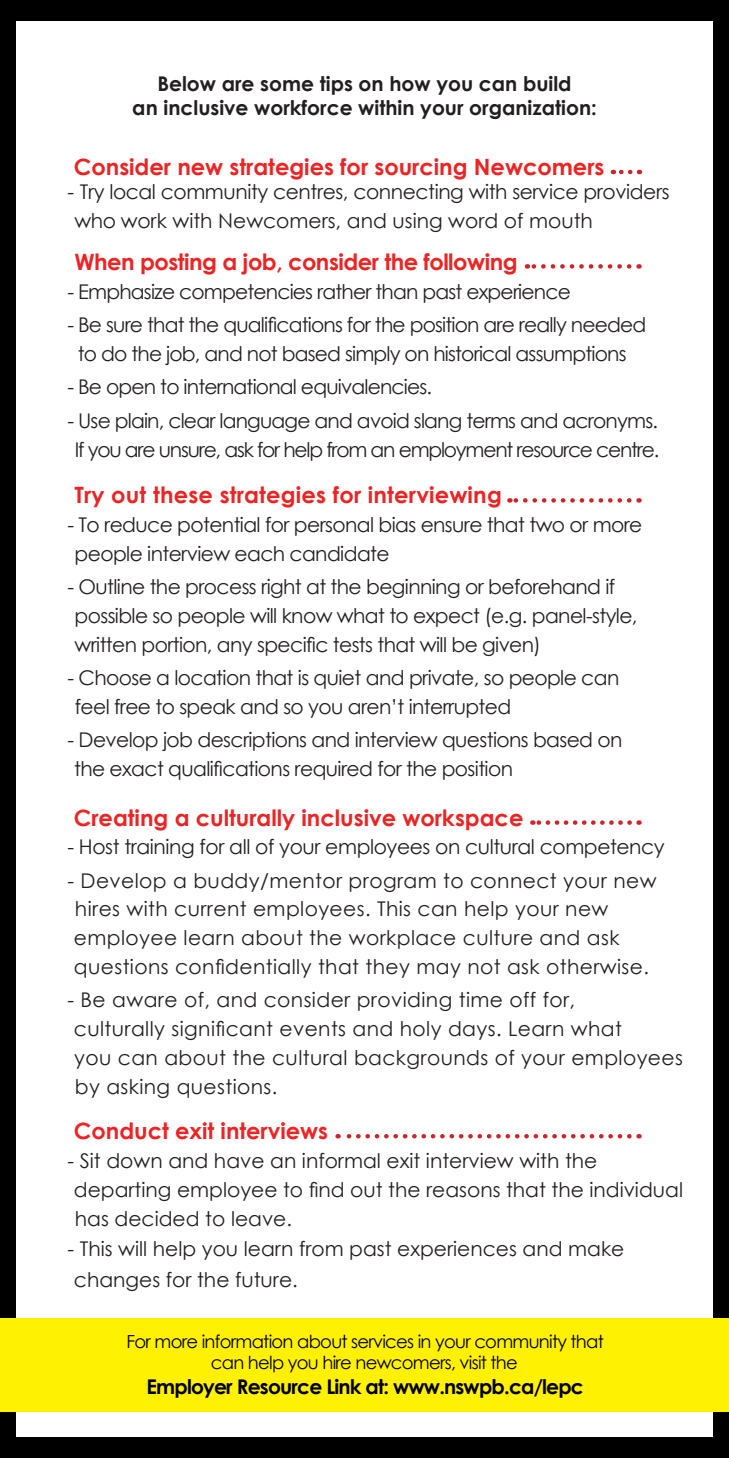
<style>
.page{position:relative;width:729px;height:1458px;background:#000}
.page>*{position:absolute;margin:0;border:0;box-sizing:border-box;transform-origin:0 0}
.t1{font:700 22.5px "Century Gothic";color:#ee2323}
.t2{font:700 22.5px "Century Gothic";letter-spacing:-.02em;color:#ee2323}
.t3{font:20.25px/28.8px "Century Gothic";letter-spacing:-.03em;color:#231f20}
.t4{font:20.25px/28.8px "Century Gothic";letter-spacing:.02em;color:#231f20}
.t5{font:20.25px/28.8px "Century Gothic";color:#231f20}
.t6{font:700 20.25px "Century Gothic";color:#231f20}
.t7{font:20.25px "Century Gothic";letter-spacing:-.06em;color:#231f20}
.t8{font:700 20.25px "Century Gothic";letter-spacing:-.04em;color:#000}
.t9{font:18px "Century Gothic";letter-spacing:-.04em;color:#000}
</style>
<div class="page">
<div style="left:16px;top:21px;width:697px;height:1416px;background:#fff"></div>
<svg style="left:527px;top:264px;width:102px;height:5px"></svg>
<svg style="left:509px;top:498px;width:120px;height:5px"></svg>
<svg style="left:532px;top:820px;width:98px;height:5px"></svg>
<svg style="left:613px;top:170px;width:17px;height:4px"></svg>
<div style="left:0;top:1318px;width:729px;height:94px;background:#fff101"></div>
<svg style="left:338px;top:1134px;width:291px;height:4px"></svg>
<p class="t6" style="left:157px;top:68px;width:416px">Below are some tips on how you can build</p>
<p class="t6" style="left:132px;top:93px;width:466px">an inclusive workforce within your organization:</p>
<p class="t1" style="left:74px;top:150px;width:532px">Consider new strategies for sourcing Newcomers</p>
<p class="t3" style="left:75px;top:177px;width:597px;text-indent:-7px">- Try local community centres, connecting with service providers who work with Newcomers, and using word of mouth</p>
<p class="t2" style="left:74px;top:245px;width:445px">When posting a job, consider the following</p>
<p class="t3" style="left:67px;top:277px;width:505px">- Emphasize competencies rather than past experience</p>
<p class="t3" style="left:67px;top:310px;width:581px">- Be sure that the qualifications for the position are really needed</p>
<p class="t3" style="left:78px;top:339px;width:550px">to do the job, and not based simply on historical assumptions</p>
<p class="t3" style="left:67px;top:372px;width:366px">- Be open to international equivalencies.</p>
<p class="t3" style="left:67px;top:406px;width:592px">- Use plain, clear language and avoid slang terms and acronyms.</p>
<p class="t7" style="left:75px;top:435px;width:586px">If you are unsure, ask for help from an employment resource centre.</p>
<p class="t1" style="left:74px;top:478px;width:429px">Try out these strategies for interviewing</p>
<p class="t3" style="left:75px;top:510px;width:569px;text-indent:-7px">- To reduce potential for personal bias ensure that two or more people interview each candidate</p>
<p class="t3" style="left:75px;top:572px;width:564px;text-indent:-7px">- Outline the process right at the beginning or beforehand if possible so people will know what to expect (e.g. panel-style, written portion, any specific tests that will be given)</p>
<p class="t3" style="left:67px;top:663px;width:553px">- Choose a location that is quiet and private, so people can</p>
<p class="t3" style="left:75px;top:692px;width:438px">feel free to speak and so you aren’t interrupted</p>
<p class="t3" style="left:67px;top:725px;width:557px">- Develop job descriptions and interview questions based on</p>
<p class="t3" style="left:74px;top:754px;width:440px">the exact qualifications required for the position</p>
<p class="t1" style="left:74px;top:800px;width:451px">Creating a culturally inclusive workspace</p>
<p class="t3" style="left:67px;top:832px;width:599px">- Host training for all of your employees on cultural competency</p>
<p class="t4" style="left:74px;top:866px;width:584px;text-indent:-6px">- Develop a buddy/mentor program to connect your new hires with current employees. This can help your new employee learn about the workplace culture and ask questions confidentially that they may not ask otherwise.</p>
<p class="t4" style="left:67px;top:985px;width:509px">- Be aware of, and consider providing time off for,</p>
<p class="t4" style="left:74px;top:1014px;width:550px">culturally significant events and holy days. Learn what</p>
<p class="t4" style="left:74px;top:1043px;width:610px">you can about the cultural backgrounds of your employees by asking questions.</p>
<p class="t1" style="left:74px;top:1114px;width:256px">Conduct exit interviews</p>
<p class="t5" style="left:74px;top:1146px;width:611px;text-indent:-6px">- Sit down and have an informal exit interview with the departing employee to find out the reasons that the individual has decided to leave.</p>
<p class="t5" style="left:74px;top:1233px;width:552px;line-height:30.4px;text-indent:-6px">- This will help you learn from past experiences and make changes for the future.</p>
<p class="t9" style="left:127px;top:1329px;width:479px">For more information about services in your community that</p>
<p class="t9" style="left:211px;top:1350px;width:308px">can help you hire newcomers, visit the</p>
<p class="t8" style="left:147px;top:1371px;width:439px">Employer Resource Link at: www.nswpb.ca/lepc</p>
</div>
